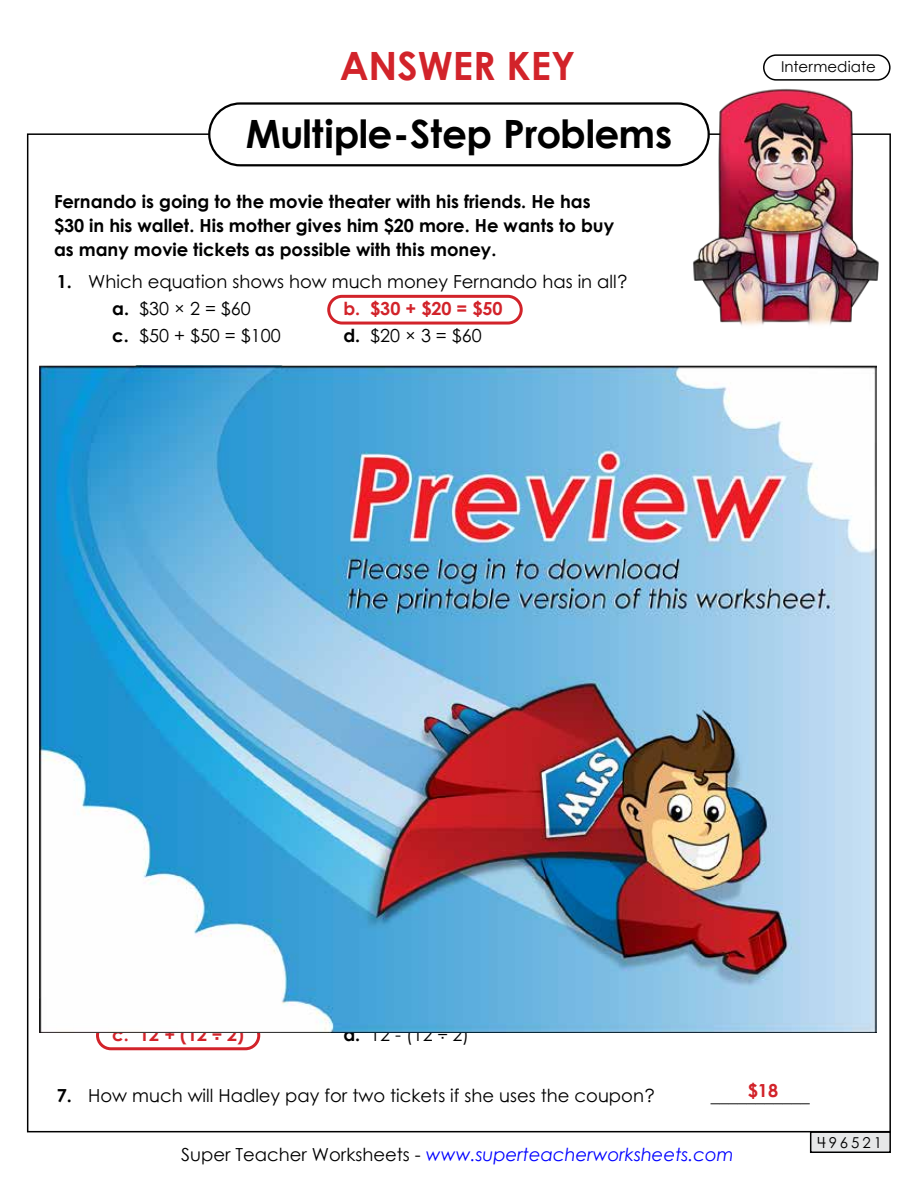
<style>
.page{position:relative;width:918px;height:1188px;background:#fff}
.page>*{position:absolute;margin:0;border:0;box-sizing:border-box;transform-origin:0 0}
.t1{font:700 39px "Century Gothic 2";letter-spacing:-.02em;color:#000}
.t2{font:700 39px "Century Gothic 2";color:#d2232a}
.t3{font:18px/27px "Century STW4";color:#000}
.t4{font:700 18px/24px "Century Gothic 2";color:#000}
.t5{font:italic 18px "Century Gothic 2";color:#00f}
.t6{font:700 18px "Century STW4";color:#d2232a}
.t7{font:15px "Century Gothic 2";color:#000}
.t8{font:15px "Century STW4";letter-spacing:.2em;color:#000}
.s1{font-weight:700}
.s2{font-style:normal;color:#000}
</style>
<div class="page">
<div style="left:208px;top:102px;width:502px;height:64px;border:2px solid #000;border-radius:31px"></div>
<div style="left:763px;top:54px;width:128px;height:27px;border:2px solid #000;border-radius:12px"></div>
<div style="left:811px;top:1132px;width:79px;height:20px;background:#e6e7e8"></div>
<div style="left:810px;top:1131px;width:81px;height:22px;border:2px solid #000"></div>
<img style="left:662px;top:88px;width:217px;height:238px">
<div style="left:327px;top:295px;width:196px;height:30px;border:3px solid #d2232a;border-radius:13px"></div>
<div style="left:96px;top:1021px;width:164px;height:29px;border:3px solid #d2232a;border-radius:13px"></div>
<img style="left:39px;top:366px;width:837px;height:666px">
<h1 class="t2" style="left:340px;top:37px;width:237px">ANSWER KEY</h1>
<h1 class="t1" style="left:246px;top:104px;width:428px">Multiple-Step Problems</h1>
<p class="t4" style="left:54px;top:189px;width:562px">Fernando is going to the movie theater with his friends. He has $30 in his wallet. His mother gives him $20 more. He wants to buy as many movie tickets as possible with this money.</p>
<p class="t3" style="left:112px;top:268px;width:517px;text-indent:-55px"><span class="s1">1.</span> Which equation shows how much money Fernando has in all? <span class="s1">a.</span> $30 × 2 = $60</p>
<p class="t6" style="left:343px;top:295px;width:161px">b. $30 + $20 = $50</p>
<p class="t3" style="left:112px;top:322px;width:170px"><span class="s1">c.</span> $50 + $50 = $100</p>
<p class="t3" style="left:343px;top:322px;width:140px"><span class="s1">d.</span> $20 × 3 = $60</p>
<p class="t7" style="left:781px;top:56px;width:96px">Intermediate</p>
<p class="t6" style="left:112px;top:1021px;width:133px">c. 12 + (12 ÷ 2)</p>
<p class="t3" style="left:343px;top:1021px;width:127px"><span class="s1">d.</span> 12 - (12 ÷ 2)</p>
<p class="t3" style="left:57px;top:1082px;width:599px"><span class="s1">7.</span> How much will Hadley pay for two tickets if she uses the coupon?</p>
<p class="t6" style="left:748px;top:1077px;width:32px">$18</p>
<p class="t3" style="left:711px;top:1082px;width:101px">___________</p>
<p class="t5" style="left:181px;top:1142px;width:554px"><span class="s2">Super Teacher Worksheets -</span> www.superteacherworksheets.com</p>
<p class="t8" style="left:817px;top:1132px;width:66px">496521</p>
</div>
